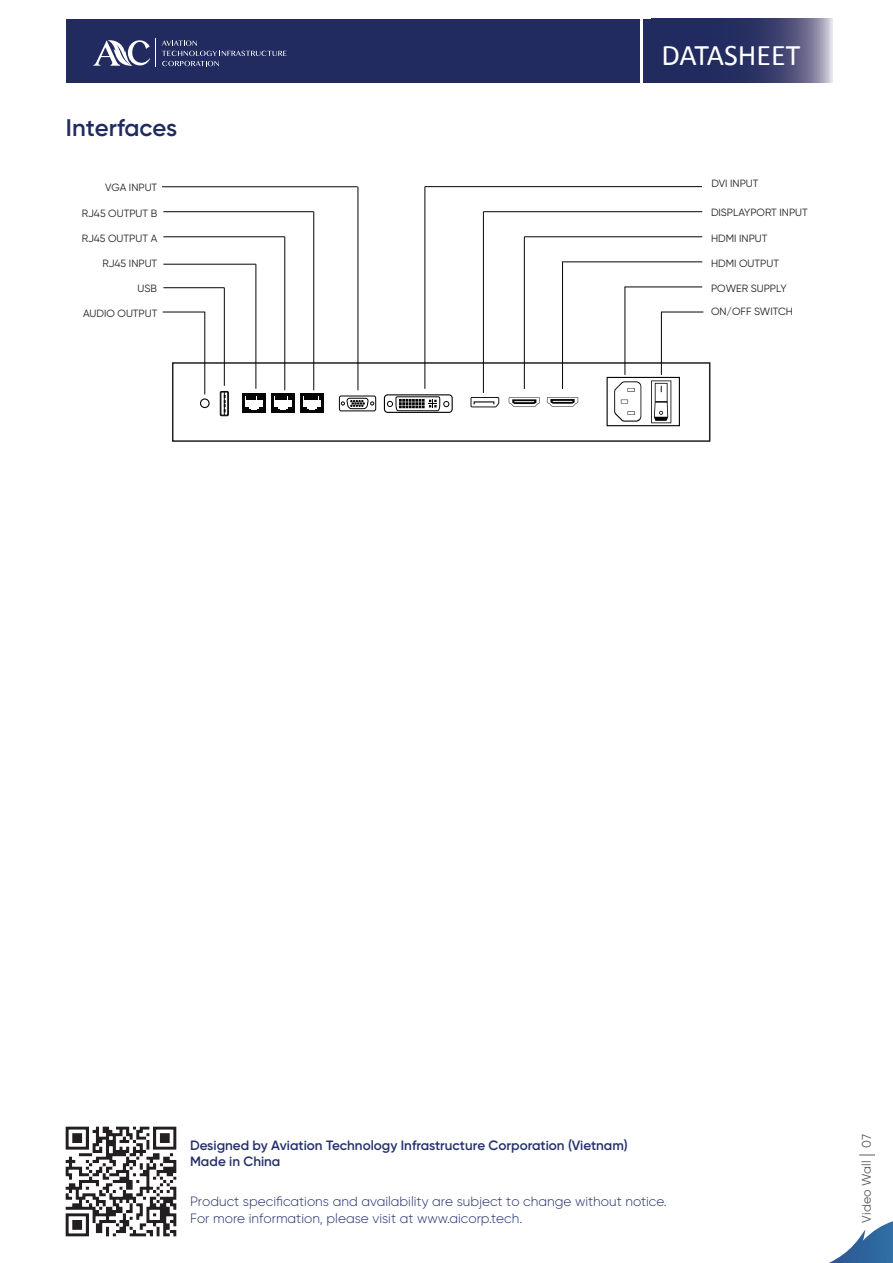
<style>
.page{position:relative;width:893px;height:1263px;background:#fff}
.page>*{position:absolute;margin:0;border:0;box-sizing:border-box;transform-origin:0 0}
.t1{font:30px "Calibri";color:#fdfefe}
.t2{font:600 24px "SVN Gilroy";color:#212b5f}
.t3{font:300 13.5px/16.2px "SVN Gilroy";color:#25316d}
.t4{font:600 13.5px "SVN Gilroy";color:#25316d}
.t5{font:12.45px "SVN Gilroy";color:#58595b}
.t6{font:10.5px "SVN Gilroy";color:#231f20}
</style>
<div class="page">
<div style="left:66px;top:19px;width:596px;height:64px;background:#212b5f"></div>
<svg style="left:93px;top:40px;width:57px;height:26px"></svg>
<svg style="left:161px;top:40px;width:126px;height:27px"></svg>
<svg style="left:662px;top:19px;width:171px;height:64px"></svg>
<hr style="left:640px;top:13px;width:3px;height:76px;background:#fff">
<div style="left:172px;top:362px;width:538px;height:80px;border:2px solid #231f20"></div>
<svg style="left:471px;top:397px;width:28px;height:10px"></svg>
<hr style="left:473px;top:399px;width:22px;height:2px;background:#fff">
<svg style="left:509px;top:397px;width:31px;height:10px"></svg>
<div style="left:384px;top:394px;width:69px;height:19px;border:1px solid #050504;border-radius:3px"></div>
<svg style="left:387px;top:396px;width:62px;height:15px"></svg>
<div style="left:607px;top:377px;width:73px;height:49px;background:#fff;border:1px solid #050504"></div>
<svg style="left:614px;top:381px;width:27px;height:41px"></svg>
<svg style="left:651px;top:380px;width:20px;height:43px"></svg>
<div style="left:271px;top:394px;width:24px;height:19px;background:#050504"></div>
<div style="left:274px;top:396px;width:18px;height:11px;background:#fff"></div>
<svg style="left:279px;top:407px;width:9px;height:3px"></svg>
<svg style="left:275px;top:396px;width:16px;height:3px"></svg>
<div style="left:243px;top:394px;width:23px;height:19px;background:#050504"></div>
<div style="left:245px;top:396px;width:18px;height:11px;background:#fff"></div>
<svg style="left:250px;top:407px;width:9px;height:3px"></svg>
<svg style="left:247px;top:396px;width:15px;height:3px"></svg>
<div style="left:300px;top:394px;width:24px;height:19px;background:#050504"></div>
<div style="left:303px;top:396px;width:18px;height:11px;background:#fff"></div>
<svg style="left:308px;top:407px;width:9px;height:3px"></svg>
<svg style="left:304px;top:396px;width:16px;height:3px"></svg>
<div style="left:339px;top:396px;width:37px;height:15px;border:1px solid #050504;border-radius:2px"></div>
<svg style="left:341px;top:397px;width:33px;height:12px"></svg>
<div style="left:200px;top:398px;width:10px;height:10px;border:1px solid #050504;border-radius:50%"></div>
<svg style="left:547px;top:397px;width:31px;height:10px"></svg>
<svg style="left:220px;top:391px;width:8px;height:25px"></svg>
<div style="left:220px;top:391px;width:9px;height:25px;border:1px solid #050504"></div>
<div style="left:221px;top:392px;width:7px;height:23px;border:1px solid #050504"></div>
<svg style="left:224px;top:392px;width:1px;height:23px"></svg>
<hr style="left:204px;top:312px;width:1px;height:82px;background:#050504">
<hr style="left:256px;top:264px;width:1px;height:125px;background:#050504">
<hr style="left:284px;top:237px;width:1px;height:153px;background:#050504">
<hr style="left:313px;top:212px;width:1px;height:178px;background:#050504">
<hr style="left:358px;top:187px;width:1px;height:203px;background:#050504">
<hr style="left:661px;top:312px;width:1px;height:63px;background:#050504">
<hr style="left:625px;top:287px;width:1px;height:88px;background:#050504">
<hr style="left:562px;top:261px;width:1px;height:128px;background:#050504">
<hr style="left:524px;top:237px;width:1px;height:152px;background:#050504">
<hr style="left:483px;top:212px;width:1px;height:181px;background:#050504">
<hr style="left:425px;top:187px;width:1px;height:202px;background:#050504">
<hr style="left:163px;top:312px;width:42px;height:1px;background:#050504">
<hr style="left:661px;top:312px;width:42px;height:1px;background:#050504">
<hr style="left:625px;top:287px;width:77px;height:1px;background:#050504">
<hr style="left:163px;top:264px;width:93px;height:1px;background:#050504">
<hr style="left:563px;top:261px;width:139px;height:1px;background:#050504">
<hr style="left:524px;top:236px;width:178px;height:1px;background:#050504">
<hr style="left:483px;top:211px;width:219px;height:1px;background:#050504">
<hr style="left:163px;top:236px;width:122px;height:1px;background:#050504">
<hr style="left:163px;top:211px;width:151px;height:1px;background:#050504">
<hr style="left:162px;top:186px;width:196px;height:1px;background:#050504">
<hr style="left:425px;top:186px;width:277px;height:1px;background:#050504">
<hr style="left:224px;top:288px;width:1px;height:98px;background:#050504">
<hr style="left:163px;top:287px;width:61px;height:1px;background:#050504">
<svg style="left:829px;top:1221px;width:64px;height:42px"></svg>
<svg style="left:859px;top:1155px;width:16px;height:1px"></svg>
<img style="left:66px;top:1126px;width:110px;height:111px">
<h2 class="t2" style="left:66px;top:110px;width:113px">Interfaces</h2>
<p class="t6" style="left:105px;top:180px;width:54px">VGA INPUT</p>
<p class="t6" style="left:82px;top:206px;width:77px">RJ45 OUTPUT B</p>
<p class="t6" style="left:82px;top:230px;width:77px">RJ45 OUTPUT A</p>
<p class="t6" style="left:103px;top:256px;width:56px">RJ45 INPUT</p>
<p class="t6" style="left:138px;top:281px;width:21px">USB</p>
<h1 class="t1" style="left:661px;top:37px;width:141px">DATASHEET</h1>
<p class="t6" style="left:712px;top:175px;width:49px">DVI INPUT</p>
<p class="t6" style="left:711px;top:205px;width:98px">DISPLAYPORT INPUT</p>
<p class="t6" style="left:711px;top:231px;width:58px">HDMI INPUT</p>
<p class="t6" style="left:711px;top:256px;width:69px">HDMI OUTPUT</p>
<p class="t6" style="left:711px;top:281px;width:77px">POWER SUPPLY</p>
<p class="t6" style="left:83px;top:305px;width:76px">AUDIO OUTPUT</p>
<p class="t6" style="left:711px;top:304px;width:83px">ON/OFF SWITCH</p>
<p class="t4" style="left:190px;top:1135px;width:439px">Designed by Aviation Technology Infrastructure Corporation (Vietnam)</p>
<p class="t5" style="left:858px;top:1148px;width:15px;rotate:-90deg">07</p>
<p class="t4" style="left:190px;top:1152px;width:92px">Made in China</p>
<p class="t3" style="left:190px;top:1193px;width:478px">Product specifications and availability are subject to change without notice.<br>For more information, please visit at www.aicorp.tech.</p>
<p class="t5" style="left:858px;top:1222px;width:63px;rotate:-90deg">Video Wall</p>
</div>
